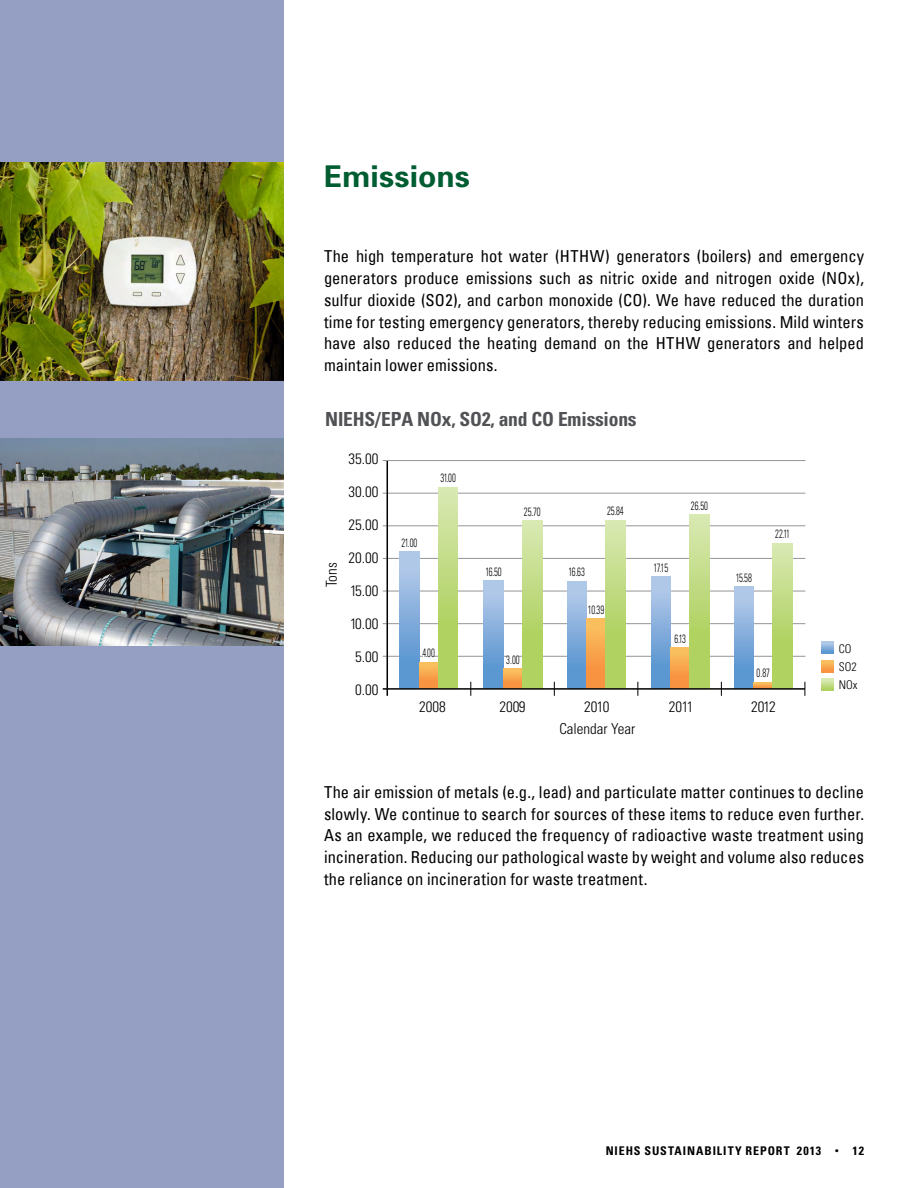
<style>
.page{position:relative;width:918px;height:1188px;background:#fff}
.page>*{position:absolute;margin:0;border:0;box-sizing:border-box;transform-origin:0 0}
.t1{font:700 30px "Univers";letter-spacing:.005em;color:#005c31}
.t2{font:700 condensed 19.5px "Univers";letter-spacing:-.01em;color:#515255}
.body_text_first{font:condensed 16.5px/21.8px "Univers";letter-spacing:.005em;color:#000;text-align:justify}
.body_text{font:condensed 16.5px/21.8px "Univers";letter-spacing:.005em;color:#000;text-align:justify}
.t3{font:300 condensed 15px "Univers";color:#010101}
.t4{font:300 condensed 12px "Univers";color:#010101;scale:.72 1}
.t5{font:700 condensed 12px "Univers LT Std";letter-spacing:.075em;color:#000}
.t6{font:300 condensed 12px/18px "Univers";color:#010101}
.s1{font-family:"Tw Cen";font-weight:400}
</style>
<div class="page">
<div style="left:0;top:0;width:284px;height:1188px;background:#959fc3"></div>
<svg style="left:470px;top:682px;width:1px;height:14px"></svg>
<svg style="left:554px;top:682px;width:1px;height:14px"></svg>
<svg style="left:637px;top:682px;width:1px;height:14px"></svg>
<svg style="left:721px;top:682px;width:1px;height:14px"></svg>
<svg style="left:805px;top:682px;width:1px;height:14px"></svg>
<hr style="left:383px;top:460px;width:422px;height:1px;background:#939598">
<hr style="left:383px;top:493px;width:422px;height:1px;background:#939598">
<hr style="left:383px;top:525px;width:422px;height:1px;background:#939598">
<hr style="left:383px;top:558px;width:422px;height:1px;background:#939598">
<hr style="left:383px;top:591px;width:422px;height:1px;background:#939598">
<hr style="left:383px;top:623px;width:422px;height:1px;background:#939598">
<hr style="left:383px;top:656px;width:422px;height:1px;background:#939598">
<div style="left:400px;top:552px;width:19px;height:137px;background:linear-gradient(to bottom,#b9ccea,#4c8ecd)"></div>
<svg style="left:419px;top:662px;width:19px;height:26px"></svg>
<svg style="left:438px;top:487px;width:20px;height:201px;background:#bdd97d"></svg>
<div style="left:484px;top:581px;width:19px;height:108px;background:linear-gradient(to bottom,#b8ccea,#4e8fcd)"></div>
<div style="left:503px;top:669px;width:20px;height:20px;background:linear-gradient(to bottom,#f9c160,#f78c3c)"></div>
<svg style="left:523px;top:521px;width:19px;height:167px;background:#bdd97d"></svg>
<div style="left:567px;top:581px;width:19px;height:108px;background:linear-gradient(to bottom,#b9ccea,#4e8fcd)"></div>
<div style="left:586px;top:619px;width:20px;height:70px;background:linear-gradient(to bottom,#f9c160,#f78a3b)"></div>
<svg style="left:606px;top:520px;width:19px;height:168px;background:#bdd97d"></svg>
<div style="left:651px;top:577px;width:20px;height:112px;background:linear-gradient(to bottom,#b8ccea,#4e8fcd)"></div>
<div style="left:671px;top:648px;width:19px;height:41px;background:linear-gradient(to bottom,#f9c260,#f6883a)"></div>
<svg style="left:690px;top:515px;width:19px;height:173px;background:#bdd97d"></svg>
<div style="left:734px;top:587px;width:20px;height:102px;background:linear-gradient(to bottom,#b9ccea,#4e8fcd)"></div>
<svg style="left:822px;top:642px;width:12px;height:12px"></svg>
<svg style="left:822px;top:660px;width:12px;height:12px"></svg>
<svg style="left:822px;top:679px;width:12px;height:12px"></svg>
<svg style="left:754px;top:682px;width:19px;height:6px"></svg>
<svg style="left:773px;top:543px;width:19px;height:145px;background:#bdd97d"></svg>
<div style="left:423px;top:653px;width:11px;height:5px;background:#fff"></div>
<div style="left:507px;top:656px;width:12px;height:5px;background:#fff"></div>
<hr style="left:387px;top:461px;width:1px;height:235px;background:#010101">
<hr style="left:383px;top:688px;width:422px;height:2px;background:#010101">
<img style="left:0;top:162px;width:284px;height:218px">
<img style="left:0;top:438px;width:283px;height:208px">
<h1 class="t1" style="left:324px;top:157px;width:147px">Emissions</h1>
<p class="body_text_first" style="left:324px;top:245px;width:542px">The high temperature hot water (HTHW) generators (boilers) and emergency generators produce emissions such as nitric oxide and nitrogen oxide (NOx), sulfur dioxide (SO2), and carbon monoxide (CO). We have reduced the duration time for testing emergency generators, thereby reducing emissions. Mild winters have also reduced the heating demand on the HTHW generators and helped maintain lower emissions.</p>
<p class="t2" style="left:325px;top:407px;width:313px">NIEHS/EPA NOx, SO2, and CO Emissions</p>
<p class="t3" style="left:323px;top:587px;width:26px;rotate:-90deg">Tons</p>
<p class="t3" style="left:349px;top:449px;width:31px">35.00</p>
<p class="t3" style="left:349px;top:482px;width:31px">30.00</p>
<p class="t3" style="left:349px;top:515px;width:31px">25.00</p>
<p class="t3" style="left:349px;top:548px;width:31px">20.00</p>
<p class="t3" style="left:350px;top:581px;width:30px">15.00</p>
<p class="t3" style="left:350px;top:614px;width:30px">10.00</p>
<p class="t3" style="left:355px;top:647px;width:25px">5.00</p>
<p class="t3" style="left:355px;top:680px;width:25px">0.00</p>
<p class="t4" style="left:401px;top:535px;width:24px">21.00</p>
<p class="t4" style="left:440px;top:471px;width:23px">31.00</p>
<p class="t4" style="left:423px;top:646px;width:19px">4.00</p>
<p class="t4" style="left:524px;top:505px;width:25px">25.70</p>
<p class="t4" style="left:607px;top:504px;width:25px">25.84</p>
<p class="t4" style="left:485px;top:564px;width:24px">16.50</p>
<p class="t4" style="left:654px;top:560px;width:22px">17.15</p>
<p class="t4" style="left:569px;top:565px;width:24px">16.63</p>
<p class="t4" style="left:588px;top:602px;width:24px">10.39</p>
<p class="t4" style="left:691px;top:498px;width:26px">26.50</p>
<p class="t4" style="left:506px;top:652px;width:20px">3.00</p>
<p class="t4" style="left:674px;top:631px;width:18px">6.13</p>
<p class="t4" style="left:736px;top:570px;width:24px">15.58</p>
<p class="t4" style="left:775px;top:527px;width:22px">22.11</p>
<p class="t4" style="left:757px;top:666px;width:20px">0.87</p>
<p class="t3" style="left:419px;top:698px;width:28px">2008</p>
<p class="t3" style="left:500px;top:698px;width:28px">2009</p>
<p class="t3" style="left:584px;top:698px;width:27px">2010</p>
<p class="t3" style="left:669px;top:698px;width:26px">2011</p>
<p class="t3" style="left:751px;top:698px;width:26px">2012</p>
<p class="t3" style="left:559px;top:720px;width:77px">Calendar Year</p>
<p class="t6" style="left:839px;top:639px;width:20px">CO<br>SO2<br>NOx</p>
<p class="body_text" style="left:324px;top:781px;width:542px">The air emission of metals (e.g., lead) and particulate matter continues to decline slowly. We continue to search for sources of these items to reduce even further.<br>As an example, we reduced the frequency of radioactive waste treatment using incineration. Reducing our pathological waste by weight and volume also reduces the reliance on incineration for waste treatment.</p>
<p class="t5" style="left:606px;top:1143px;width:260px">NIEHS SUSTAINABILITY REPORT 2013 <span class="s1">•</span> 12</p>
</div>
